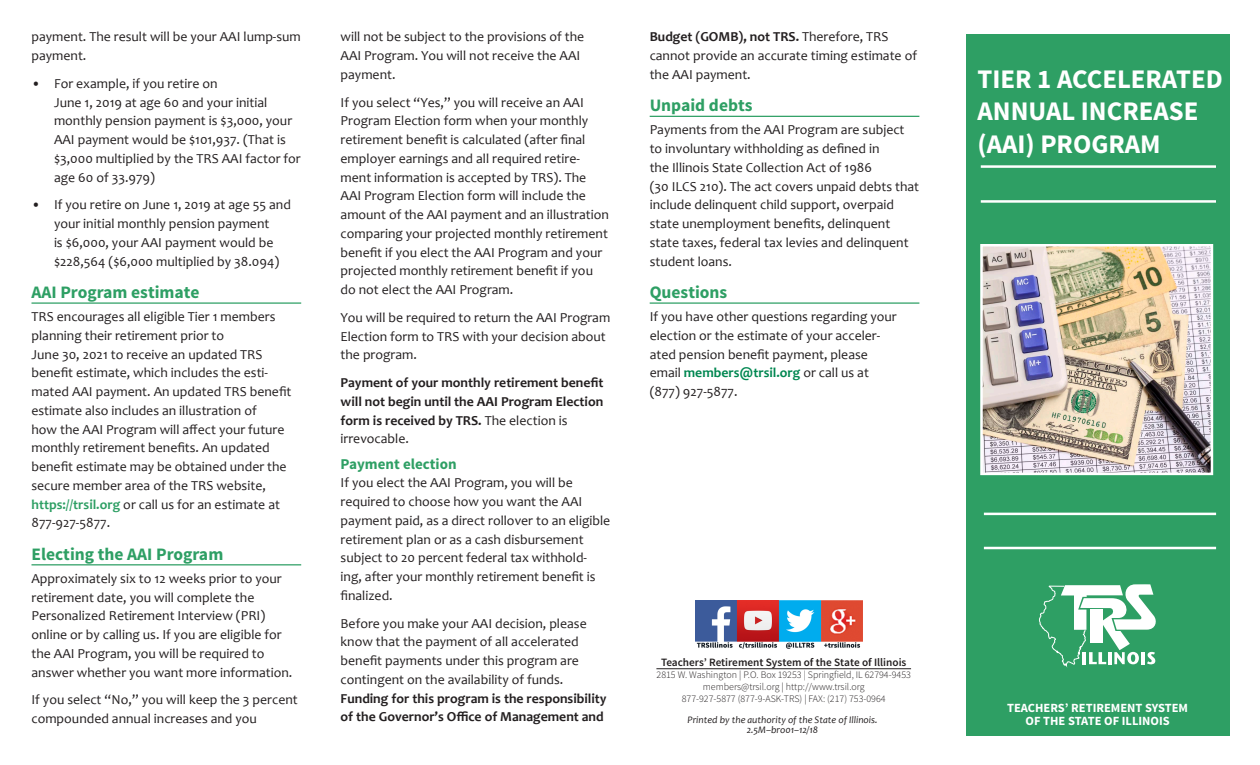
<style>
.page{position:relative;width:1260px;height:765px;background:#fff}
.page>*{position:absolute;margin:0;border:0;box-sizing:border-box;transform-origin:0 0}
.t1{font:700 26.88px/32.6px "Source Sans Pro";color:#fff}
.Subhead{font:700 17.5px "Source Sans Pro";color:#2e9f64}
.Subhead_1{font:700 15px "Source Sans Pro";color:#2e9f64}
.Body_text{font:13.75px/18.8px "Candara";color:#231f20}
.Body_text-2{font:700 13.75px/18.8px "Candara";color:#231f20}
.t2{font:700 12.5px/13.8px "Source Sans Pro";color:#fff;text-align:center}
.t3{font:600 11.25px "Source Sans Pro";color:#231f20}
.t4{font:300 10px "Source Sans Pro";color:#231f20}
.Printed_By{font:italic 10px "Candara";color:#231f20}
.s1{font-weight:700}
.s2{font-weight:700;color:#008751}
.s3{font-weight:400}
.s4{font-weight:700;color:#2e9f64}
</style>
<div class="page">
<hr style="left:32px;top:302px;width:269px;height:2px;background:#2e9f64">
<hr style="left:32px;top:564px;width:269px;height:1px;background:#2e9f64">
<div style="left:967px;top:34px;width:263px;height:702px;background:#2e9f64"></div>
<hr style="left:981px;top:200px;width:235px;height:3px;background:#fff">
<hr style="left:981px;top:165px;width:235px;height:3px;background:#fff">
<hr style="left:984px;top:547px;width:232px;height:2px;background:#fff">
<hr style="left:984px;top:513px;width:232px;height:2px;background:#fff">
<svg style="left:1039px;top:584px;width:117px;height:84px"></svg>
<hr style="left:656px;top:668px;width:255px;height:1px;background:#231f20">
<img style="left:696px;top:600px;width:167px;height:49px">
<img style="left:984px;top:248px;width:225px;height:223px">
<div style="left:980px;top:244px;width:233px;height:231px;border:3px solid #fff"></div>
<hr style="left:650px;top:116px;width:269px;height:1px;background:#2e9f64">
<hr style="left:650px;top:302px;width:269px;height:2px;background:#2e9f64">
<p class="Body_text" style="left:650px;top:27px;width:269px"><span class="s1">Budget (GOMB), not TRS.</span> Therefore, TRS cannot provide an accurate timing estimate of the AAI payment.</p>
<p class="Subhead" style="left:650px;top:94px;width:104px">Unpaid debts</p>
<p class="Body_text" style="left:650px;top:120px;width:271px">Payments from the AAI Program are subject to involuntary withholding as defined in<br>the Illinois State Collection Act of 1986<br>(30 ILCS 210). The act covers unpaid debts that include delinquent child support, overpaid state unemployment benefits, delinquent state taxes, federal tax levies and delinquent student loans.</p>
<p class="Subhead" style="left:650px;top:281px;width:79px">Questions</p>
<p class="Body_text" style="left:650px;top:307px;width:249px">If you have other questions regarding your election or the estimate of your acceler&shy;ated pension benefit payment, please email <span class="s2">members@trsil.org</span> or call us at (877) 927-5877.</p>
<p class="Body_text" style="left:341px;top:27px;width:245px">will not be subject to the provisions of the<br>AAI Program. You will not receive the AAI payment.</p>
<p class="Body_text" style="left:341px;top:93px;width:270px">If you select “Yes,” you will receive an AAI Program Election form when your monthly retirement benefit is calculated (after final employer earnings and all required retire&shy;ment information is accepted by TRS). The AAI Program Election form will include the amount of the AAI payment and an illustration comparing your projected monthly retirement benefit if you elect the AAI Program and your projected monthly retirement benefit if you do not elect the AAI Program.</p>
<p class="Body_text" style="left:341px;top:308px;width:271px">You will be required to return the AAI Program<br>Election form to TRS with your decision about the program.</p>
<p class="Body_text-2" style="left:341px;top:373px;width:264px">Payment of your monthly retirement benefit will not begin until the AAI Program Election form is received by TRS. <span class="s3">The election is irrevocable.</span></p>
<p class="Subhead_1" style="left:341px;top:454px;width:118px">Payment election</p>
<p class="Body_text" style="left:341px;top:473px;width:271px">If you elect the AAI Program, you will be required to choose how you want the AAI payment paid, as a direct rollover to an eligible retirement plan or as a cash disbursement subject to 20 percent federal tax withhold&shy;ing, after your monthly retirement benefit is finalized.</p>
<p class="Body_text" style="left:341px;top:614px;width:267px">Before you make your AAI decision, please know that the payment of all accelerated benefit payments under this program are contingent on the availability of funds.<br><span class="s1">Funding for this program is the responsibility of the Governor’s Office of Management and</span></p>
<p class="Body_text" style="left:32px;top:27px;width:271px">payment. The result will be your AAI lump-sum payment.</p>
<p class="Body_text" style="left:54px;top:74px;width:248px;text-indent:-22px">• For example, if you retire on<br>June 1, 2019 at age 60 and your initial monthly pension payment is $3,000, your AAI payment would be $101,937. (That is $3,000 multiplied by the TRS AAI factor for age 60 of 33.979)</p>
<p class="Body_text" style="left:54px;top:195px;width:238px;text-indent:-22px">• If you retire on June 1, 2019 at age 55 and your initial monthly pension payment<br>is $6,000, your AAI payment would be $228,564 ($6,000 multiplied by 38.094)</p>
<p class="Subhead" style="left:32px;top:281px;width:170px">AAI Program estimate</p>
<p class="Body_text" style="left:32px;top:307px;width:261px">TRS encourages all eligible Tier 1 members planning their retirement prior to<br>June 30, 2021 to receive an updated TRS benefit estimate, which includes the esti&shy;mated AAI payment. An updated TRS benefit estimate also includes an illustration of<br>how the AAI Program will affect your future monthly retirement benefits. An updated benefit estimate may be obtained under the secure member area of the TRS website, <span class="s4">https://trsil.org</span> or call us for an estimate at 877-927-5877.</p>
<p class="Subhead" style="left:32px;top:543px;width:193px">Electing the AAI Program</p>
<p class="Body_text" style="left:32px;top:569px;width:262px">Approximately six to 12 weeks prior to your retirement date, you will complete the Personalized Retirement Interview (PRI) online or by calling us. If you are eligible for the AAI Program, you will be required to answer whether you want more information.</p>
<p class="Body_text" style="left:32px;top:690px;width:268px">If you select “No,” you will keep the 3 percent compounded annual increases and you</p>
<p class="t2" style="left:1007px;top:701px;width:182px">TEACHERS’ RETIREMENT SYSTEM<br>OF THE STATE OF ILLINOIS</p>
<p class="t1" style="left:978px;top:63px;width:247px">TIER 1 ACCELERATED<br>ANNUAL INCREASE (AAI) PROGRAM</p>
<p class="t3" style="left:661px;top:655px;width:247px">Teachers’ Retirement System of the State of Illinois</p>
<p class="t4" style="left:657px;top:669px;width:256px">2815 W. Washington | P.O. Box 19253 | Springfield, IL 62794-9453</p>
<p class="t4" style="left:703px;top:681px;width:163px">members@trsil.org | http://www.trsil.org</p>
<p class="t4" style="left:682px;top:693px;width:205px">877-927-5877 (877-9-ASK-TRS) | FAX: (217) 753-0964</p>
<p class="Printed_By" style="left:687px;top:713px;width:192px">Printed by the authority of the State of Illinois.</p>
<p class="Printed_By" style="left:747px;top:723px;width:73px">2.5M–bro01–12/18</p>
</div>
